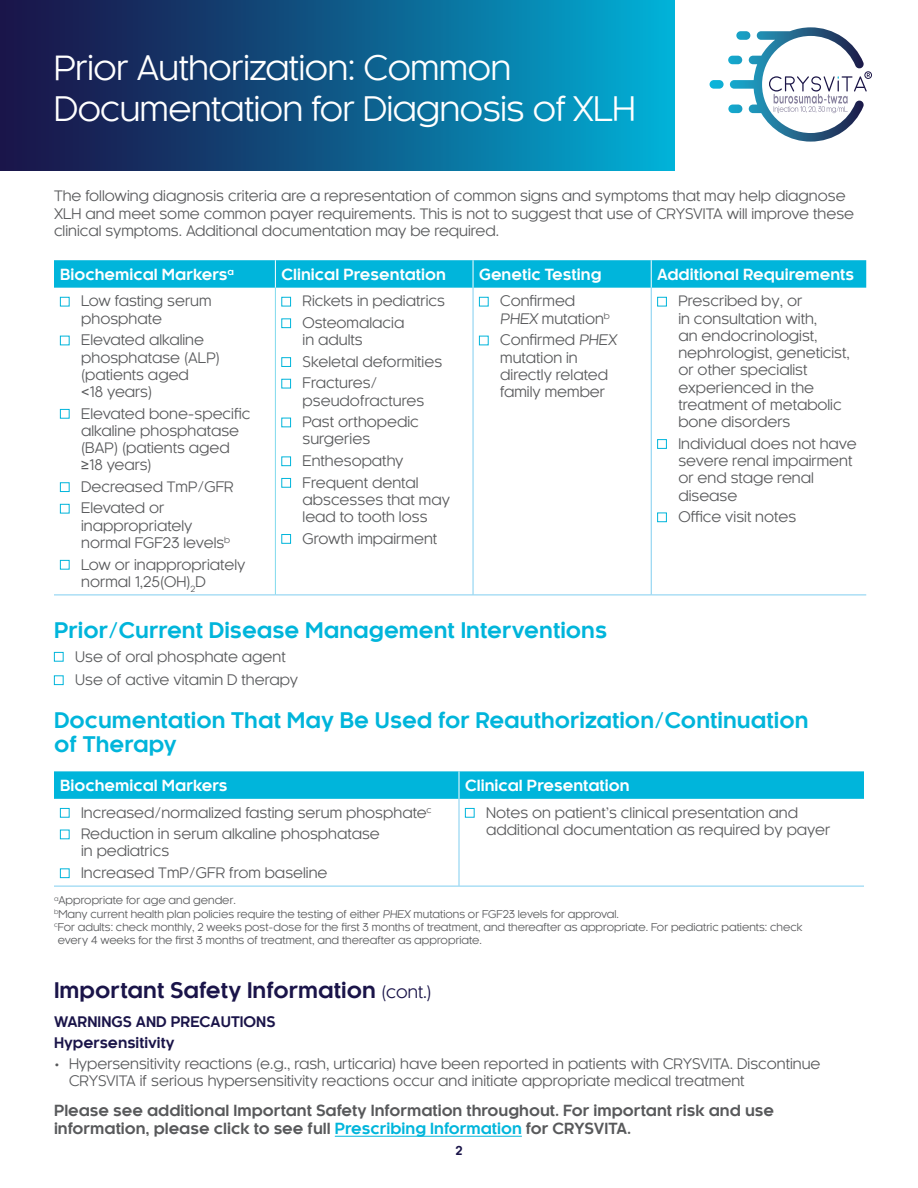
<style>
.page{position:relative;width:918px;height:1188px;background:#fff}
.page>*{position:absolute;margin:0;border:0;box-sizing:border-box;transform-origin:0 0}
.t1{font:33px/40.5px "Kaleko 105";letter-spacing:-.01em;color:#fff}
.t2{font:700 21px/24px "Kaleko 105";color:#00b5db}
.t3{font:700 21px "Kaleko 105";color:#1a1449}
.t4{font:700 15px/18px "Kaleko 105";color:#58595b}
.t5{font:700 15px "Kaleko 105";color:#fff}
.t6{font:14.25px/17.2px "Kaleko 105";color:#58595b}
.t7{font:700 14.25px/21.1px "Kaleko 105";color:#1a1449}
.t8{font:700 12px "Kaleko 105";color:#1a1449}
.t9{font:10.5px "Kaleko 105";color:#58595b}
.s1{font-family:"Arial"}
.s2{font-style:italic}
.s3{font-weight:400;font-size:16.5px}
.s4{color:#00b5db}
</style>
<div class="page">
<div style="left:0;top:0;width:675px;height:171px;background:linear-gradient(to right,#1b0b41,#01add4)"></div>
<div style="left:865px;top:72px;width:7px;height:7px;border:1px solid #1b1547;border-radius:50%"></div>
<svg style="left:710px;top:27px;width:160px;height:115px"></svg>
<hr style="left:275px;top:288px;width:1px;height:307px;background:#80daed">
<svg style="left:54px;top:260px;width:812px;height:28px;background:#05b6db"></svg>
<hr style="left:473px;top:288px;width:1px;height:307px;background:#80cef0">
<hr style="left:651px;top:288px;width:1px;height:307px;background:#80cef0">
<hr style="left:54px;top:595px;width:221px;height:1px;background:#80cef0">
<hr style="left:275px;top:595px;width:198px;height:1px;background:#80cef0">
<hr style="left:473px;top:595px;width:178px;height:1px;background:#80cef0">
<hr style="left:651px;top:595px;width:215px;height:1px;background:#80cef0">
<div style="left:60px;top:297px;width:10px;height:9px;border:1px solid #00b5db"></div>
<div style="left:60px;top:336px;width:10px;height:9px;border:1px solid #00b5db"></div>
<div style="left:60px;top:409px;width:10px;height:10px;border:1px solid #00b5db"></div>
<div style="left:60px;top:482px;width:10px;height:10px;border:1px solid #00b5db"></div>
<div style="left:60px;top:504px;width:10px;height:9px;border:1px solid #00b5db"></div>
<div style="left:60px;top:560px;width:10px;height:10px;border:1px solid #00b5db"></div>
<div style="left:281px;top:297px;width:10px;height:9px;border:1px solid #00b5db"></div>
<div style="left:281px;top:318px;width:10px;height:10px;border:1px solid #00b5db"></div>
<div style="left:281px;top:357px;width:10px;height:10px;border:1px solid #00b5db"></div>
<div style="left:281px;top:379px;width:10px;height:9px;border:1px solid #00b5db"></div>
<div style="left:281px;top:418px;width:10px;height:9px;border:1px solid #00b5db"></div>
<div style="left:281px;top:457px;width:10px;height:9px;border:1px solid #00b5db"></div>
<div style="left:281px;top:478px;width:10px;height:10px;border:1px solid #00b5db"></div>
<div style="left:281px;top:534px;width:10px;height:10px;border:1px solid #00b5db"></div>
<div style="left:479px;top:297px;width:10px;height:9px;border:1px solid #00b5db"></div>
<div style="left:479px;top:336px;width:10px;height:9px;border:1px solid #00b5db"></div>
<div style="left:657px;top:297px;width:10px;height:9px;border:1px solid #00b5db"></div>
<div style="left:657px;top:439px;width:10px;height:10px;border:1px solid #00b5db"></div>
<div style="left:657px;top:513px;width:10px;height:9px;border:1px solid #00b5db"></div>
<div style="left:54px;top:652px;width:10px;height:10px;border:1px solid #00b5db"></div>
<div style="left:54px;top:675px;width:10px;height:10px;border:1px solid #00b5db"></div>
<svg style="left:54px;top:771px;width:810px;height:28px;background:#05b6db"></svg>
<hr style="left:459px;top:799px;width:1px;height:87px;background:#80cef0">
<hr style="left:54px;top:886px;width:405px;height:1px;background:#80cef0">
<hr style="left:459px;top:886px;width:405px;height:1px;background:#80cef0">
<div style="left:60px;top:808px;width:10px;height:10px;border:1px solid #00b5db"></div>
<div style="left:60px;top:830px;width:10px;height:9px;border:1px solid #00b5db"></div>
<div style="left:60px;top:868px;width:10px;height:10px;border:1px solid #00b5db"></div>
<div style="left:465px;top:808px;width:10px;height:10px;border:1px solid #00b5db"></div>
<hr style="left:335px;top:1136px;width:187px;height:1px;background:#00b5db">
<h1 class="t1" style="left:54px;top:48px;width:583px">Prior Authorization: Common<br>Documentation for Diagnosis of XLH</h1>
<p class="t6" style="left:54px;top:188px;width:802px">The following diagnosis criteria are a representation of common signs and symptoms that may help diagnose<br>XLH and meet some common payer requirements. This is not to suggest that use of CRYSVITA will improve these clinical symptoms. Additional documentation may be required.</p>
<p class="t5" style="left:60px;top:266px;width:176px">Biochemical Markers<sup>a</sup></p>
<p class="t5" style="left:281px;top:266px;width:166px">Clinical Presentation</p>
<p class="t5" style="left:479px;top:266px;width:124px">Genetic Testing</p>
<p class="t5" style="left:657px;top:266px;width:198px">Additional Requirements</p>
<p class="t6" style="left:81px;top:293px;width:132px">Low fasting serum phosphate</p>
<p class="t6" style="left:81px;top:332px;width:140px">Elevated alkaline phosphatase (ALP) (patients aged<br><span class="s1">&lt;</span>18 years)</p>
<p class="t6" style="left:81px;top:405px;width:171px">Elevated bone-specific alkaline phosphatase (BAP) (patients aged <span class="s1">≥</span>18 years)</p>
<p class="t6" style="left:81px;top:476px;width:154px;line-height:21.6px">Decreased TmP/GFR<br>Elevated or</p>
<p class="t6" style="left:81px;top:517px;width:150px">inappropriately normal FGF23 levels<sup>b</sup></p>
<p class="t6" style="left:81px;top:556px;width:166px">Low or inappropriately normal 1,25(OH)<sub>2</sub>D</p>
<p class="t6" style="left:303px;top:291px;width:144px;line-height:21.6px">Rickets in pediatrics<br>Osteomalacia</p>
<p class="t6" style="left:303px;top:329px;width:141px;line-height:21.6px">in adults<br>Skeletal deformities<br>Fractures/</p>
<p class="t6" style="left:303px;top:390px;width:123px;line-height:21.6px">pseudofractures<br>Past orthopedic</p>
<p class="t6" style="left:303px;top:429px;width:117px;line-height:21.6px">surgeries<br>Enthesopathy<br>Frequent dental</p>
<p class="t6" style="left:303px;top:491px;width:149px">abscesses that may lead to tooth loss</p>
<p class="t6" style="left:303px;top:530px;width:136px">Growth impairment</p>
<p class="t6" style="left:500px;top:293px;width:111px">Confirmed<br><span class="s2">PHEX</span> mutation<sup>b</sup></p>
<p class="t6" style="left:500px;top:332px;width:118px">Confirmed <span class="s2">PHEX </span>mutation in directly related family member</p>
<p class="t6" style="left:678px;top:293px;width:173px">Prescribed by, or<br>in consultation with,<br>an endocrinologist, nephrologist, geneticist, or other specialist experienced in the treatment of metabolic bone disorders</p>
<p class="t6" style="left:678px;top:435px;width:180px">Individual does not have severe renal impairment or end stage renal disease</p>
<p class="t6" style="left:678px;top:508px;width:119px">Office visit notes</p>
<h2 class="t2" style="left:54px;top:618px;width:555px">Prior/Current Disease Management Interventions</h2>
<p class="t6" style="left:75px;top:645px;width:224px;line-height:23.4px">Use of oral phosphate agent<br>Use of active vitamin D therapy</p>
<h2 class="t2" style="left:54px;top:708px;width:756px">Documentation That May Be Used for Reauthorization/Continuation of Therapy</h2>
<p class="t5" style="left:60px;top:777px;width:169px">Biochemical Markers</p>
<p class="t5" style="left:465px;top:777px;width:166px">Clinical Presentation</p>
<p class="t6" style="left:81px;top:802px;width:352px;line-height:21.6px">Increased/normalized fasting serum phosphate<sup>c<br></sup>Reduction in serum alkaline phosphatase</p>
<p class="t6" style="left:81px;top:841px;width:248px;line-height:21.6px">in pediatrics<br>Increased TmP/GFR from baseline</p>
<p class="t6" style="left:486px;top:804px;width:346px">Notes on patient’s clinical presentation and additional documentation as required by payer</p>
<p class="t9" style="left:54px;top:895px;width:183px"><sup>a</sup>Appropriate for age and gender.</p>
<p class="t9" style="left:54px;top:908px;width:567px"><sup>b</sup>Many current health plan policies require the testing of either <span class="s2">PHEX</span> mutations or FGF23 levels for approval.</p>
<p class="t9" style="left:54px;top:921px;width:750px"><sup>c</sup>For adults: check monthly, 2 weeks post-dose for the first 3 months of treatment, and thereafter as appropriate. For pediatric patients: check</p>
<p class="t9" style="left:58px;top:934px;width:426px">every 4 weeks for the first 3 months of treatment, and thereafter as appropriate.</p>
<h2 class="t3" style="left:54px;top:978px;width:379px">Important Safety Information <span class="s3">(cont.)</span></h2>
<p class="t7" style="left:54px;top:1012px;width:223px">WARNINGS AND PRECAUTIONS<br>Hypersensitivity</p>
<p class="t6" style="left:69px;top:1055px;width:753px;text-indent:-15px">• Hypersensitivity reactions (e.g., rash, urticaria) have been reported in patients with CRYSVITA. Discontinue<br>CRYSVITA if serious hypersensitivity reactions occur and initiate appropriate medical treatment</p>
<p class="t4" style="left:54px;top:1102px;width:722px">Please see additional Important Safety Information throughout. For important risk and use information, please click to see full <span class="s4">Prescribing Information</span> for CRYSVITA.</p>
<p class="t8" style="left:455px;top:1144px;width:9px">2</p>
</div>
